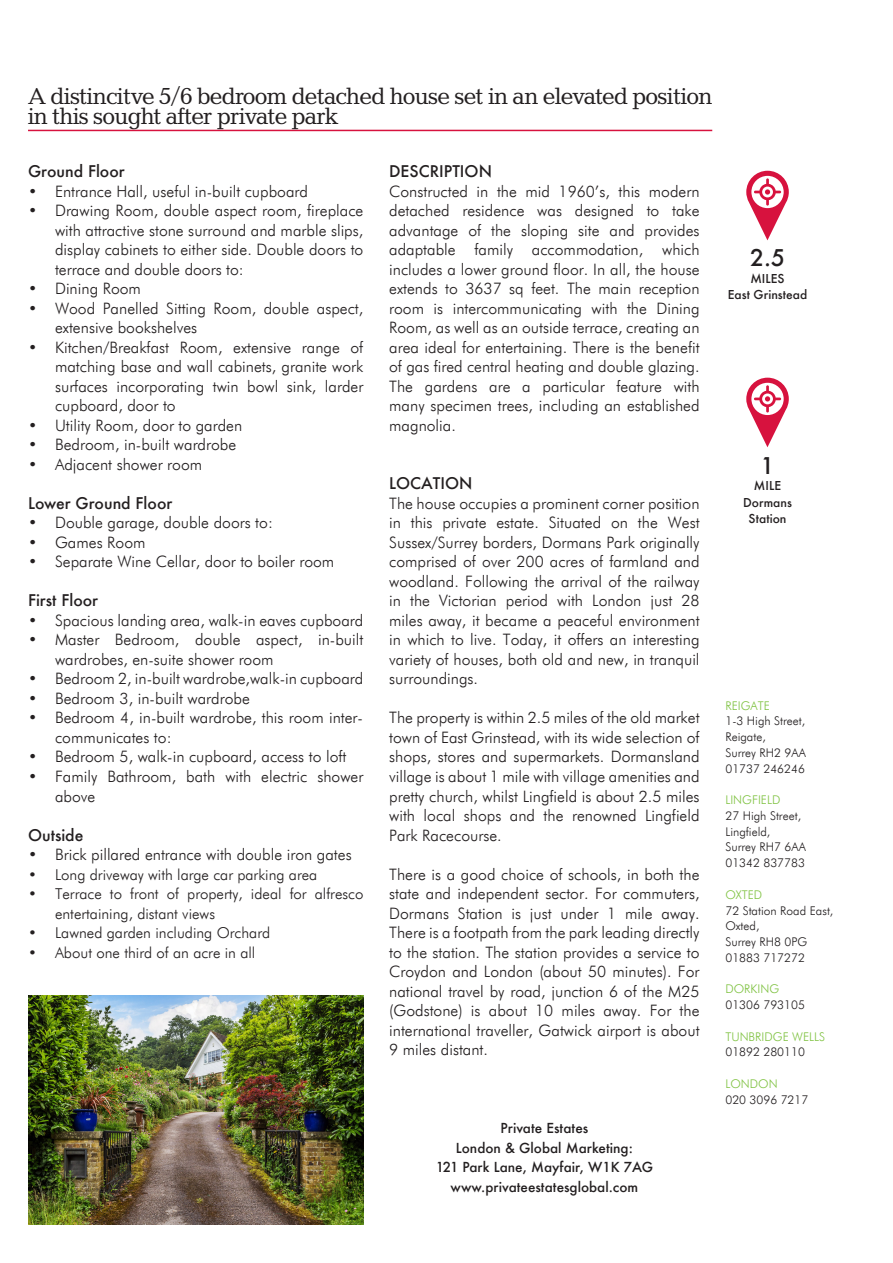
<style>
.page{position:relative;width:893px;height:1263px;background:#fff}
.page>*{position:absolute;margin:0;border:0;box-sizing:border-box;transform-origin:0 0}
.t1{font:24px/19.5px "Candida SH";color:#231f20}
.t2{font:500 22.5px "Futura";color:#231f20}
.t3{font:300 15.75px/19.5px "Futura BT";color:#231f20;text-align:justify}
.t4{font:500 15.75px "Futura";color:#231f20}
.t5{font:300 15px/19.5px "Futura BT";color:#231f20}
.t6{font:500 13.5px "Futura";color:#231f20}
.t7{font:300 12px/15.8px "Futura BT";color:#231f20}
.t8{font:300 12px "Futura BT";color:#7fc241}
.t9{font:500 12px/16.5px "Futura";color:#231f20;text-align:center}
</style>
<div class="page">
<hr style="left:28px;top:130px;width:684px;height:1px;background:#d7123e">
<svg style="left:746px;top:171px;width:43px;height:69px"></svg>
<svg style="left:746px;top:378px;width:43px;height:69px"></svg>
<img style="left:28px;top:995px;width:335px;height:230px">
<p class="t1" style="left:28px;top:87px;width:686px">A distincitve 5/6 bedroom detached house set in an elevated position in this sought after private park</p>
<p class="t4" style="left:28px;top:161px;width:98px">Ground Floor</p>
<p class="t3" style="left:28px;top:181px;width:282px">• Entrance Hall, useful in-built cupboard</p>
<p class="t3" style="left:55px;top:201px;width:310px;text-indent:-27px">• Drawing Room, double aspect room, fireplace with attractive stone surround and marble slips, display cabinets to either side. Double doors to terrace and double doors to:</p>
<p class="t3" style="left:28px;top:279px;width:115px">• Dining Room</p>
<p class="t3" style="left:55px;top:298px;width:310px;text-indent:-27px">• Wood Panelled Sitting Room, double aspect, extensive bookshelves</p>
<p class="t3" style="left:55px;top:337px;width:310px;text-indent:-27px">• Kitchen/Breakfast Room, extensive range of matching base and wall cabinets, granite work surfaces incorporating twin bowl sink, larder cupboard, door to</p>
<p class="t3" style="left:28px;top:415px;width:216px">• Utility Room, door to garden</p>
<p class="t3" style="left:28px;top:435px;width:210px">• Bedroom, in-built wardrobe</p>
<p class="t3" style="left:28px;top:454px;width:176px">• Adjacent shower room</p>
<p class="t4" style="left:28px;top:492px;width:146px">Lower Ground Floor</p>
<p class="t3" style="left:28px;top:513px;width:246px">• Double garage, double doors to:</p>
<p class="t3" style="left:28px;top:532px;width:119px">• Games Room</p>
<p class="t3" style="left:28px;top:552px;width:308px">• Separate Wine Cellar, door to boiler room</p>
<p class="t4" style="left:28px;top:590px;width:72px">First Floor</p>
<p class="t3" style="left:28px;top:610px;width:337px">• Spacious landing area, walk-in eaves cupboard</p>
<p class="t3" style="left:55px;top:630px;width:310px;text-indent:-27px">• Master Bedroom, double aspect, in-built wardrobes, en-suite shower room</p>
<p class="t3" style="left:28px;top:669px;width:337px">• Bedroom 2, in-built wardrobe,walk-in cupboard</p>
<p class="t3" style="left:28px;top:688px;width:223px">• Bedroom 3, in-built wardrobe</p>
<p class="t3" style="left:55px;top:708px;width:310px;text-indent:-27px">• Bedroom 4, in-built wardrobe, this room inter&shy;communicates to:</p>
<p class="t3" style="left:28px;top:747px;width:320px">• Bedroom 5, walk-in cupboard, access to loft</p>
<p class="t3" style="left:55px;top:766px;width:310px;text-indent:-27px">• Family Bathroom, bath with electric shower above</p>
<p class="t4" style="left:28px;top:824px;width:57px">Outside</p>
<p class="t3" style="left:28px;top:844px;width:325px">• Brick pillared entrance with double iron gates</p>
<p class="t5" style="left:28px;top:864px;width:291px">• Long driveway with large car parking area</p>
<p class="t5" style="left:55px;top:884px;width:310px;text-indent:-27px">• Terrace to front of property, ideal for alfresco entertaining, distant views</p>
<p class="t5" style="left:28px;top:923px;width:244px">• Lawned garden including Orchard</p>
<p class="t5" style="left:28px;top:942px;width:229px">• About one third of an acre in all</p>
<p class="t4" style="left:389px;top:161px;width:104px">DESCRIPTION</p>
<p class="t3" style="left:389px;top:181px;width:312px">Constructed in the mid 1960’s, this modern detached residence was designed to take advantage of the sloping site and provides adaptable family accommodation, which includes a lower ground floor. In all, the house extends to 3637 sq feet. The main reception room is intercommunicating with the Dining Room, as well as an outside terrace, creating an area ideal for entertaining. There is the benefit of gas fired central heating and double glazing.<br>The gardens are a particular feature with many specimen trees, including an established magnolia.</p>
<p class="t4" style="left:389px;top:473px;width:85px">LOCATION</p>
<p class="t3" style="left:389px;top:493px;width:312px">The house occupies a prominent corner position in this private estate. Situated on the West Sussex/Surrey borders, Dormans Park originally comprised of over 200 acres of farmland and woodland. Following the arrival of the railway in the Victorian period with London just 28 miles away, it became a peaceful environment in which to live. Today, it offers an interesting variety of houses, both old and new, in tranquil surroundings.</p>
<p class="t3" style="left:389px;top:708px;width:312px">The property is within 2.5 miles of the old market town of East Grinstead, with its wide selection of shops, stores and supermarkets. Dormansland village is about 1 mile with village amenities and pretty church, whilst Lingfield is about 2.5 miles with local shops and the renowned Lingfield Park Racecourse.</p>
<p class="t3" style="left:389px;top:864px;width:312px">There is a good choice of schools, in both the state and independent sector. For commuters, Dormans Station is just under 1 mile away.<br>There is a footpath from the park leading directly to the station. The station provides a service to Croydon and London (about 50 minutes). For national travel by road, junction 6 of the M25 (Godstone) is about 10 miles away. For the international traveller, Gatwick airport is about 9 miles distant.</p>
<p class="t6" style="left:500px;top:1119px;width:89px">Private Estates</p>
<p class="t6" style="left:456px;top:1138px;width:178px">London &amp; Global Marketing:</p>
<p class="t6" style="left:436px;top:1158px;width:219px">121 Park Lane, Mayfair, W1K 7AG</p>
<p class="t6" style="left:451px;top:1177px;width:189px">www.privateestatesglobal.com</p>
<p class="t2" style="left:750px;top:242px;width:36px">2.5</p>
<p class="t9" style="left:750px;top:270px;width:36px">MILES</p>
<p class="t9" style="left:728px;top:286px;width:81px">East Grinstead</p>
<p class="t2" style="left:761px;top:450px;width:15px">1</p>
<p class="t9" style="left:754px;top:477px;width:29px">MILE</p>
<p class="t9" style="left:743px;top:494px;width:50px">Dormans<br>Station</p>
<p class="t8" style="left:725px;top:698px;width:46px">REIGATE</p>
<p class="t7" style="left:725px;top:713px;width:81px">1-3 High Street,</p>
<p class="t7" style="left:725px;top:729px;width:42px">Reigate,</p>
<p class="t7" style="left:725px;top:745px;width:82px">Surrey RH2 9AA</p>
<p class="t7" style="left:725px;top:760px;width:81px">01737 246246</p>
<p class="t8" style="left:725px;top:793px;width:57px">LINGFIELD</p>
<p class="t7" style="left:725px;top:808px;width:77px">27 High Street,</p>
<p class="t7" style="left:725px;top:823px;width:46px">Lingfield,</p>
<p class="t7" style="left:725px;top:839px;width:82px">Surrey RH7 6AA</p>
<p class="t7" style="left:725px;top:855px;width:81px">01342 837783</p>
<p class="t8" style="left:725px;top:887px;width:38px">OXTED</p>
<p class="t7" style="left:725px;top:902px;width:109px">72 Station Road East,<br>Oxted,</p>
<p class="t7" style="left:725px;top:934px;width:83px">Surrey RH8 0PG</p>
<p class="t7" style="left:725px;top:949px;width:81px">01883 717272</p>
<p class="t8" style="left:725px;top:982px;width:55px">DORKING</p>
<p class="t7" style="left:725px;top:997px;width:81px">01306 793105</p>
<p class="t8" style="left:725px;top:1029px;width:101px">TUNBRIDGE WELLS</p>
<p class="t7" style="left:725px;top:1044px;width:81px">01892 280110</p>
<p class="t8" style="left:725px;top:1076px;width:54px">LONDON</p>
<p class="t7" style="left:725px;top:1091px;width:84px">020 3096 7217</p>
</div>
